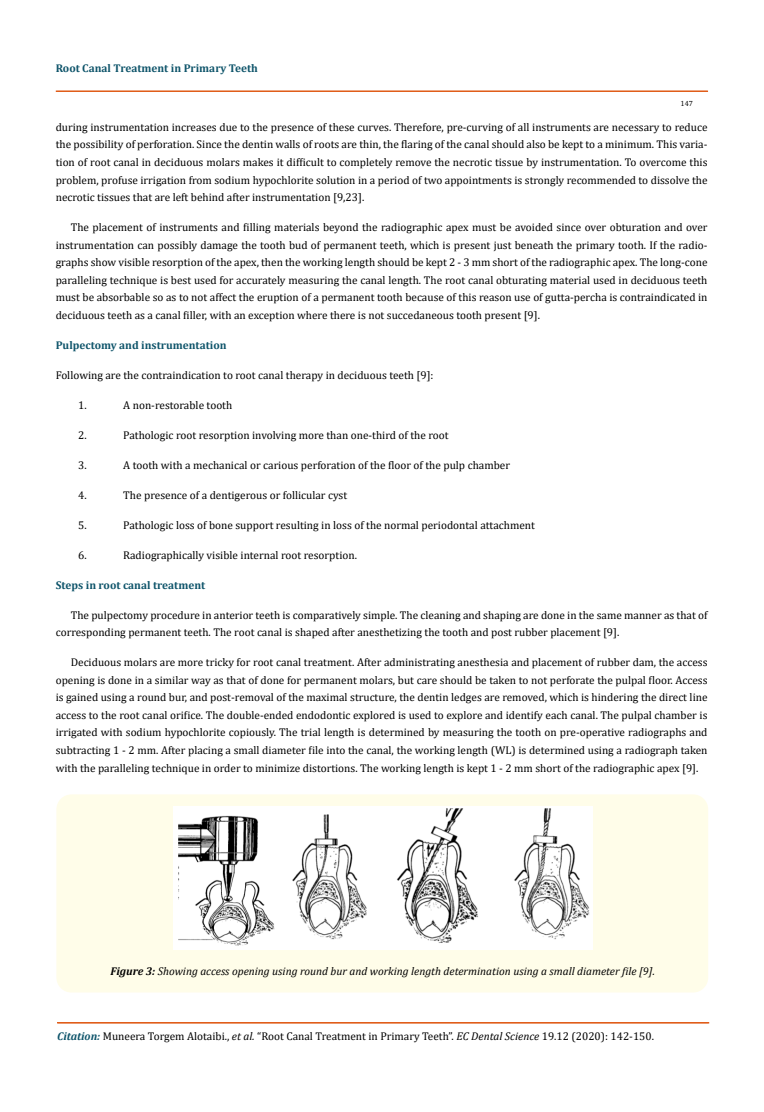
<style>
.page{position:relative;width:764px;height:1112px;background:#fff}
.page>*{position:absolute;margin:0;border:0;box-sizing:border-box;transform-origin:0 0}
.t1{font:11.25px/17.5px "Cambria";color:#000;text-align:justify}
.t2{font:italic 11.25px "Cambria";color:#000}
.t3{font:700 11.25px "Cambria";color:#0e546a}
.t4{font:7.5px "Cambria";color:#000}
.s1{font-weight:700}
.s2{font-weight:700;font-style:italic;color:#0e546a}
.s3{font-style:italic}
</style>
<div class="page">
<div style="left:56px;top:91px;width:651px;height:1px;border:1px solid #e05d1a"></div>
<div style="left:57px;top:1022px;width:652px;height:1px;border:1px solid #e05d1a"></div>
<div style="left:56px;top:794px;width:652px;height:198px;background:#fffde9;border-radius:15px"></div>
<img style="left:174px;top:806px;width:418px;height:143px">
<p class="t3" style="left:56px;top:60px;width:204px">Root Canal Treatment in Primary Teeth</p>
<p class="t4" style="left:680px;top:98px;width:14px">147</p>
<p class="t1" style="left:56px;top:118px;width:653px">during instrumentation increases due to the presence of these curves. Therefore, pre-curving of all instruments are necessary to reduce the possibility of perforation. Since the dentin walls of roots are thin, the flaring of the canal should also be kept to a minimum. This varia&shy;tion of root canal in deciduous molars makes it difficult to completely remove the necrotic tissue by instrumentation. To overcome this problem, profuse irrigation from sodium hypochlorite solution in a period of two appointments is strongly recommended to dissolve the necrotic tissues that are left behind after instrumentation [9,23].</p>
<p class="t1" style="left:56px;top:218px;width:653px;text-indent:15px">The placement of instruments and filling materials beyond the radiographic apex must be avoided since over obturation and over instrumentation can possibly damage the tooth bud of permanent teeth, which is present just beneath the primary tooth. If the radio&shy;graphs show visible resorption of the apex, then the working length should be kept 2 - 3 mm short of the radiographic apex. The long-cone paralleling technique is best used for accurately measuring the canal length. The root canal obturating material used in deciduous teeth must be absorbable so as to not affect the eruption of a permanent tooth because of this reason use of gutta-percha is contraindicated in deciduous teeth as a canal filler, with an exception where there is not succedaneous tooth present [9].</p>
<p class="t3" style="left:56px;top:337px;width:172px">Pulpectomy and instrumentation</p>
<p class="t1" style="left:56px;top:366px;width:379px">Following are the contraindication to root canal therapy in deciduous teeth [9]:</p>
<p class="t1" style="left:78px;top:396px;width:10px">1.</p>
<p class="t1" style="left:123px;top:396px;width:111px">A non-restorable tooth</p>
<p class="t1" style="left:78px;top:426px;width:10px">2.</p>
<p class="t1" style="left:123px;top:426px;width:327px">Pathologic root resorption involving more than one-third of the root</p>
<p class="t1" style="left:78px;top:456px;width:10px">3.</p>
<p class="t1" style="left:123px;top:456px;width:388px">A tooth with a mechanical or carious perforation of the floor of the pulp chamber</p>
<p class="t1" style="left:78px;top:486px;width:10px">4.</p>
<p class="t1" style="left:123px;top:486px;width:225px">The presence of a dentigerous or follicular cyst</p>
<p class="t1" style="left:78px;top:516px;width:10px">5.</p>
<p class="t1" style="left:123px;top:516px;width:413px">Pathologic loss of bone support resulting in loss of the normal periodontal attachment</p>
<p class="t1" style="left:78px;top:546px;width:10px">6.</p>
<p class="t1" style="left:123px;top:546px;width:235px">Radiographically visible internal root resorption.</p>
<p class="t3" style="left:56px;top:577px;width:151px">Steps in root canal treatment</p>
<p class="t1" style="left:56px;top:606px;width:653px;text-indent:15px">The pulpectomy procedure in anterior teeth is comparatively simple. The cleaning and shaping are done in the same manner as that of corresponding permanent teeth. The root canal is shaped after anesthetizing the tooth and post rubber placement [9].</p>
<p class="t1" style="left:56px;top:653px;width:653px;text-indent:15px">Deciduous molars are more tricky for root canal treatment. After administrating anesthesia and placement of rubber dam, the access opening is done in a similar way as that of done for permanent molars, but care should be taken to not perforate the pulpal floor. Access is gained using a round bur, and post-removal of the maximal structure, the dentin ledges are removed, which is hindering the direct line access to the root canal orifice. The double-ended endodontic explored is used to explore and identify each canal. The pulpal chamber is irrigated with sodium hypochlorite copiously. The trial length is determined by measuring the tooth on pre-operative radiographs and subtracting 1 - 2 mm. After placing a small diameter file into the canal, the working length (WL) is determined using a radiograph taken with the paralleling technique in order to minimize distortions. The working length is kept 1 - 2 mm short of the radiographic apex [9].</p>
<p class="t2" style="left:110px;top:963px;width:546px"><span class="s1">Figure 3:</span> Showing access opening using round bur and working length determination using a small diameter file [9].</p>
<p class="t1" style="left:57px;top:1026px;width:598px"><span class="s2">Citation:</span> Muneera Torgem Alotaibi., <span class="s3">et al.</span> “Root Canal Treatment in Primary Teeth”. <span class="s3">EC Dental Science</span> 19.12 (2020): 142-150.</p>
</div>
